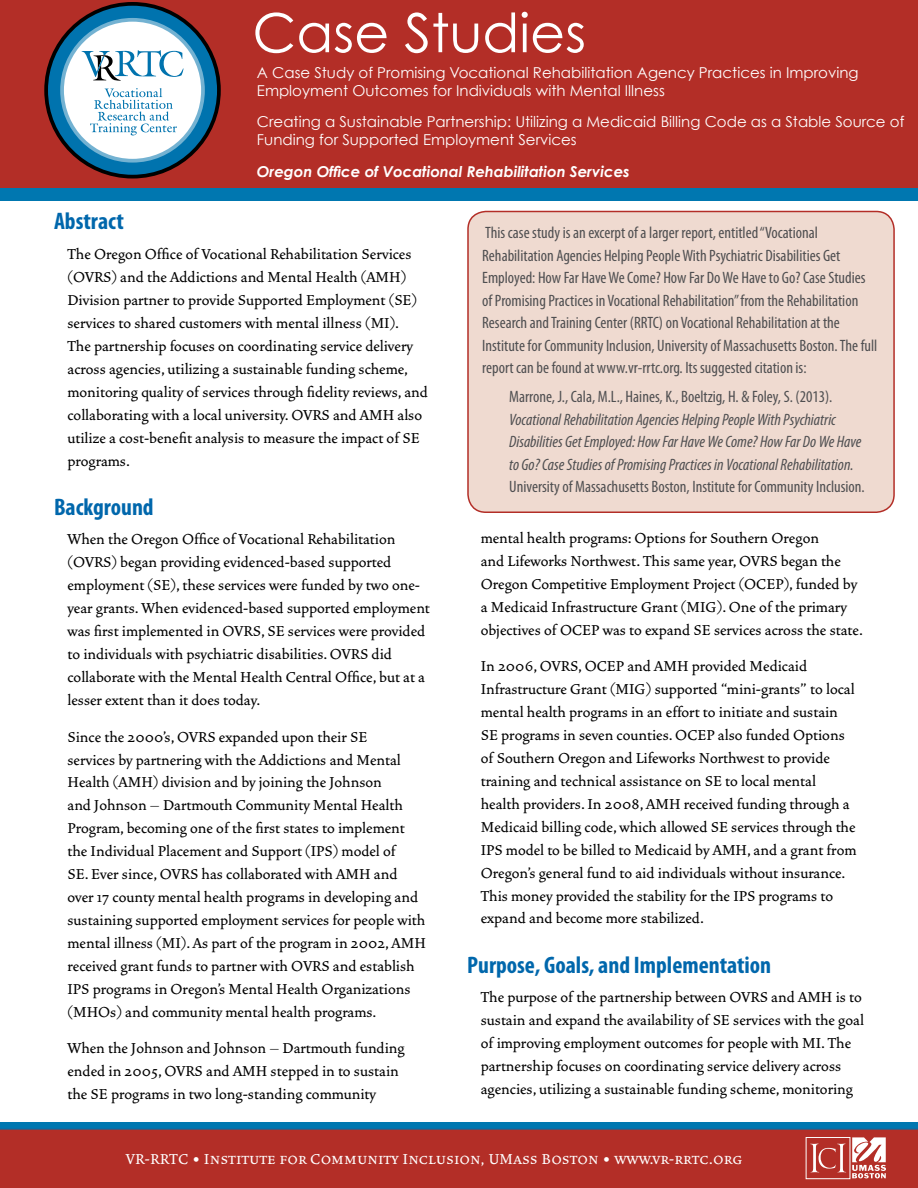
<style>
.page{position:relative;width:918px;height:1188px;background:#fff}
.page>*{position:absolute;margin:0;border:0;box-sizing:border-box;transform-origin:0 0}
.t1{font:54px "Century Gothic";color:#fff}
.t2{font:700 condensed 24px "Myriad Pro";color:#0067ac}
.t3{font:500 18px/23px "Vendetta";color:#000}
.t4{font:18px "Vendetta Medium Small Caps";color:#fff}
.t5{font:condensed 16.5px/22.5px "Myriad Pro";color:#4f4f51}
.t6{font:italic condensed 16.5px/22.5px "Myriad Pro";color:#4f4f51}
.t7{font:15px/18px "Century Gothic";color:#fff}
.t8{font:italic 700 15px "Century Gothic";color:#fff}
</style>
<div class="page">
<div style="left:0;top:1122px;width:918px;height:12px;background:#0077b0"></div>
<div style="left:0;top:1129px;width:918px;height:59px;background:#b32e27"></div>
<div style="left:0;top:0;width:918px;height:189px;background:#b32e27"></div>
<div style="left:806px;top:1137px;width:44px;height:42px;border:1px solid #fff"></div>
<svg style="left:810px;top:1144px;width:36px;height:28px"></svg>
<svg style="left:852px;top:1137px;width:34px;height:41px"></svg>
<div style="left:0;top:189px;width:918px;height:12px;background:#0077b0"></div>
<svg style="left:46px;top:4px;width:173px;height:173px;background:#076a9d"></svg>
<div style="left:44px;top:2px;width:177px;height:177px;border:4px solid #000;border-radius:50%"></div>
<div style="left:62px;top:20px;width:141px;height:141px;background:#fff;border-radius:50%"></div>
<div style="left:60px;top:18px;width:145px;height:145px;border:4px solid #73b2d2;border-radius:50%"></div>
<svg style="left:82px;top:50px;width:102px;height:31px"></svg>
<svg style="left:90px;top:88px;width:87px;height:47px"></svg>
<div style="left:468px;top:211px;width:426px;height:301px;background:#efdad0;border-radius:18px"></div>
<div style="left:467px;top:211px;width:428px;height:302px;border:2px solid #b32e27;border-radius:18px"></div>
<h1 class="t1" style="left:252px;top:0;width:335px">Case Studies</h1>
<p class="t7" style="left:257px;top:63px;width:603px">A Case Study of Promising Vocational Rehabilitation Agency Practices in Improving<br>Employment Outcomes for Individuals with Mental Illness</p>
<p class="t7" style="left:257px;top:112px;width:649px">Creating a Sustainable Partnership: Utilizing a Medicaid Billing Code as a Stable Source of<br>Funding for Supported Employment Services</p>
<p class="t8" style="left:257px;top:162px;width:374px">Oregon Office of Vocational Rehabilitation Services</p>
<h2 class="t2" style="left:54px;top:208px;width:71px">Abstract</h2>
<p class="t3" style="left:68px;top:243px;width:362px">The Oregon Office of Vocational Rehabilitation Services (OVRS) and the Addictions and Mental Health (AMH)<br>Division partner to provide Supported Employment (SE) services to shared customers with mental illness (MI).<br>The partnership focuses on coordinating service delivery across agencies, utilizing a sustainable funding scheme, monitoring quality of services through fidelity reviews, and collaborating with a local university. OVRS and AMH also utilize a cost-benefit analysis to measure the impact of SE programs.</p>
<h2 class="t2" style="left:54px;top:494px;width:101px">Background</h2>
<p class="t3" style="left:68px;top:528px;width:364px">When the Oregon Office of Vocational Rehabilitation (OVRS) began providing evidenced-based supported employment (SE), these services were funded by two one&shy;year grants. When evidenced-based supported employment was first implemented in OVRS, SE services were provided to individuals with psychiatric disabilities. OVRS did collaborate with the Mental Health Central Office, but at a lesser extent than it does today.</p>
<p class="t3" style="left:68px;top:725px;width:360px">Since the 2000’s, OVRS expanded upon their SE<br>services by partnering with the Addictions and Mental Health (AMH) division and by joining the Johnson<br>and Johnson – Dartmouth Community Mental Health Program, becoming one of the first states to implement the Individual Placement and Support (IPS) model of<br>SE. Ever since, OVRS has collaborated with AMH and over 17 county mental health programs in developing and sustaining supported employment services for people with mental illness (MI). As part of the program in 2002, AMH received grant funds to partner with OVRS and establish IPS programs in Oregon’s Mental Health Organizations (MHOs) and community mental health programs.</p>
<p class="t3" style="left:68px;top:1037px;width:339px">When the Johnson and Johnson – Dartmouth funding ended in 2005, OVRS and AMH stepped in to sustain the SE programs in two long-standing community</p>
<p class="t5" style="left:482px;top:222px;width:397px">This case study is an excerpt of a larger report, entitled “Vocational Rehabilitation Agencies Helping People With Psychiatric Disabilities Get Employed: How Far Have We Come? How Far Do We Have to Go? Case Studies of Promising Practices in Vocational Rehabilitation” from the Rehabilitation Research and Training Center (RRTC) on Vocational Rehabilitation at the Institute for Community Inclusion, University of Massachusetts Boston. The full report can be found at www.vr-rrtc.org. Its suggested citation is:</p>
<p class="t5" style="left:509px;top:386px;width:325px">Marrone, J., Cala, M.L., Haines, K., Boeltzig, H. &amp; Foley, S. (2013).</p>
<p class="t6" style="left:509px;top:409px;width:354px">Vocational Rehabilitation Agencies Helping People With Psychiatric<br>Disabilities Get Employed: How Far Have We Come? How Far Do We Have to Go? Case Studies of Promising Practices in Vocational Rehabilitation.</p>
<p class="t5" style="left:509px;top:476px;width:357px">University of Massachusetts Boston, Institute for Community Inclusion.</p>
<p class="t3" style="left:481px;top:527px;width:384px">mental health programs: Options for Southern Oregon<br>and Lifeworks Northwest. This same year, OVRS began the Oregon Competitive Employment Project (OCEP), funded by a Medicaid Infrastructure Grant (MIG). One of the primary objectives of OCEP was to expand SE services across the state.</p>
<p class="t3" style="left:481px;top:655px;width:377px">In 2006, OVRS, OCEP and AMH provided Medicaid Infrastructure Grant (MIG) supported “mini-grants” to local mental health programs in an effort to initiate and sustain SE programs in seven counties. OCEP also funded Options of Southern Oregon and Lifeworks Northwest to provide training and technical assistance on SE to local mental health providers. In 2008, AMH received funding through a Medicaid billing code, which allowed SE services through the IPS model to be billed to Medicaid by AMH, and a grant from Oregon’s general fund to aid individuals without insurance.<br>This money provided the stability for the IPS programs to expand and become more stabilized.</p>
<h2 class="t2" style="left:467px;top:951px;width:306px">Purpose, Goals, and Implementation</h2>
<p class="t3" style="left:481px;top:986px;width:385px">The purpose of the partnership between OVRS and AMH is to sustain and expand the availability of SE services with the goal of improving employment outcomes for people with MI. The partnership focuses on coordinating service delivery across agencies, utilizing a sustainable funding scheme, monitoring</p>
<p class="t4" style="left:126px;top:1151px;width:618px">VR-RRTC • Institute for Community Inclusion, UMass Boston • www.vr-rrtc.org</p>
</div>
